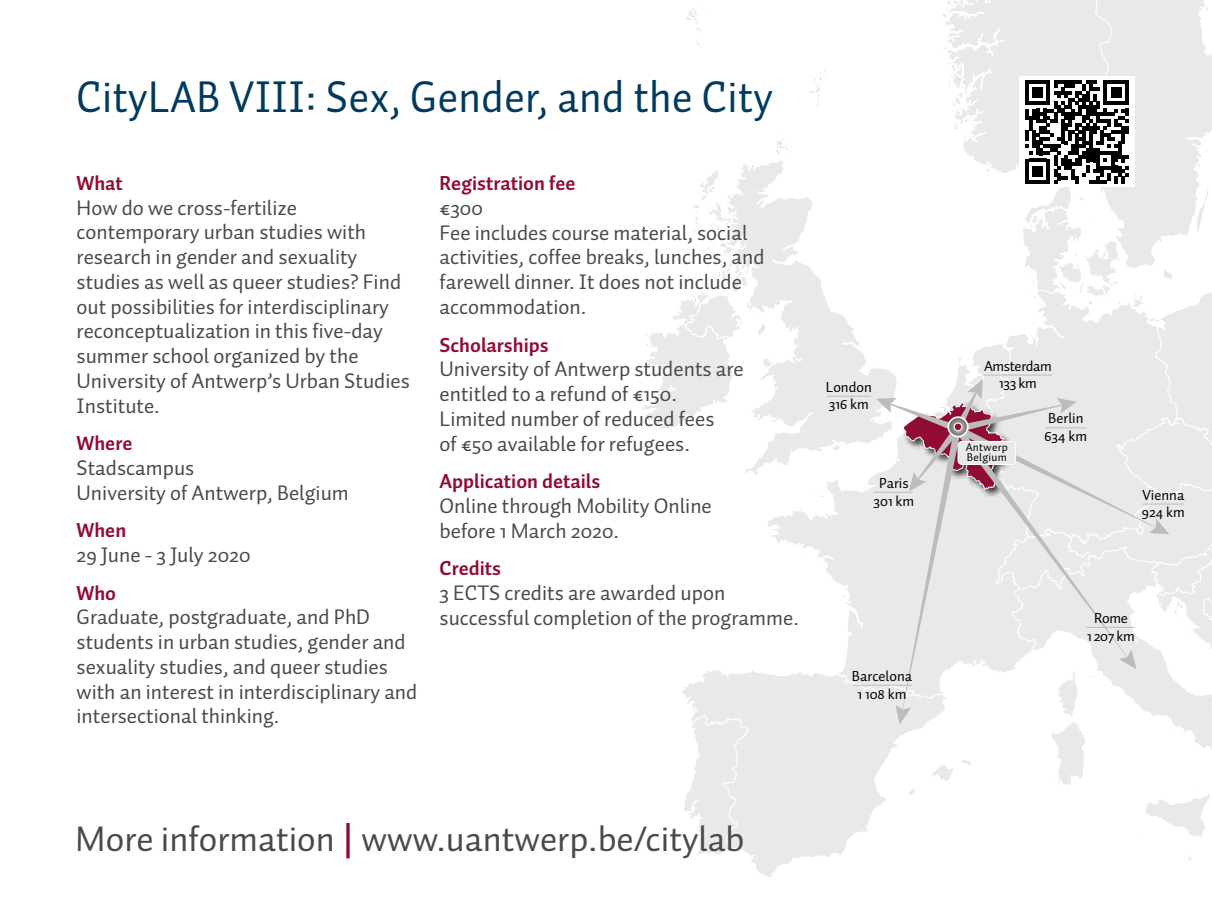
<style>
.page{position:relative;width:1212px;height:919px;background:#fff}
.page>*{position:absolute;margin:0;border:0;box-sizing:border-box;transform-origin:0 0}
.t1{font:45px "Auto 1";letter-spacing:.01em;color:#003a5e;scale:.95 1}
.t2{font:36px "Auto 1";color:#4a4a49}
.t3{font:21.38px/24.8px "Auto 1";color:#4a4a49}
.t4{font:700 20.25px "Auto 1";color:#910c32}
.t5{font:14.85px/17.8px "Auto 1";color:#000;text-align:center}
.t6{font:14.85px/17.8px "Auto 1";letter-spacing:-.025em;color:#000;text-align:center}
.t7{font:11.47px/10.3px "Auto 1";letter-spacing:.025em;color:#000}
.s1{font-weight:700;color:#910c32}
</style>
<div class="page">
<svg style="left:682px;top:670px;width:289px;height:207px"></svg>
<svg style="left:682px;top:714px;width:67px;height:163px"></svg>
<svg style="left:1051px;top:724px;width:161px;height:136px"></svg>
<svg style="left:642px;top:68px;width:234px;height:407px"></svg>
<svg style="left:759px;top:427px;width:117px;height:291px"></svg>
<svg style="left:685px;top:8px;width:22px;height:37px"></svg>
<hr style="left:827px;top:396px;width:44px;height:1px;background:#bcbcbc">
<hr style="left:874px;top:492px;width:38px;height:1px;background:#bcbcbc">
<hr style="left:853px;top:684px;width:59px;height:1px;background:#bcbcbc">
<svg style="left:876px;top:0;width:336px;height:724px"></svg>
<h1 class="t1" style="left:77px;top:69px;width:735px">CityLAB VIII: Sex, Gender, and the City</h1>
<p class="t4" style="left:77px;top:170px;width:48px">What</p>
<p class="t3" style="left:77px;top:194px;width:335px">How do we cross-fertilize contemporary urban studies with research in gender and sexuality studies as well as queer studies? Find out possibilities for interdisciplinary reconceptualization in this five-day summer school organized by the<br>University of Antwerp’s Urban Studies<br>Institute.</p>
<p class="t4" style="left:77px;top:430px;width:57px">Where</p>
<p class="t3" style="left:77px;top:455px;width:274px">Stadscampus<br>University of Antwerp, Belgium</p>
<p class="t4" style="left:77px;top:517px;width:51px">When</p>
<p class="t3" style="left:77px;top:542px;width:175px">29 June - 3 July 2020</p>
<p class="t4" style="left:77px;top:580px;width:41px">Who</p>
<p class="t3" style="left:77px;top:604px;width:342px">Graduate, postgraduate, and PhD students in urban studies, gender and sexuality studies, and queer studies with an interest in interdisciplinary and intersectional thinking.</p>
<p class="t4" style="left:440px;top:170px;width:137px">Registration fee</p>
<p class="t3" style="left:440px;top:195px;width:327px">€300<br>Fee includes course material, social activities, coffee breaks, lunches, and farewell dinner. It does not include accommodation.</p>
<p class="t4" style="left:440px;top:332px;width:111px">Scholarships</p>
<p class="t3" style="left:440px;top:356px;width:306px">University of Antwerp students are entitled to a refund of €150.<br>Limited number of reduced fees<br>of €50 available for refugees.</p>
<p class="t4" style="left:440px;top:468px;width:162px">Application details</p>
<p class="t3" style="left:440px;top:493px;width:274px">Online through Mobility Online before 1 March 2020.</p>
<p class="t4" style="left:440px;top:555px;width:63px">Credits</p>
<p class="t3" style="left:440px;top:580px;width:361px">3 ECTS credits are awarded upon successful completion of the programme.</p>
<p class="t6" style="left:984px;top:356px;width:69px">Amsterdam</p>
<p class="t5" style="left:826px;top:377px;width:47px">London</p>
<p class="t5" style="left:999px;top:374px;width:39px">133 km</p>
<p class="t5" style="left:829px;top:395px;width:41px">316 km</p>
<p class="t7" style="left:966px;top:442px;width:44px">Antwerp<br>Belgium</p>
<p class="t5" style="left:1044px;top:409px;width:44px;text-align:left">Berlin<br>634 km</p>
<p class="t5" style="left:873px;top:473px;width:42px">Paris<br>301 km</p>
<p class="t5" style="left:1142px;top:485px;width:44px;text-align:left">Vienna<br>924 km</p>
<p class="t5" style="left:852px;top:666px;width:62px">Barcelona<br>1 108 km</p>
<p class="t6" style="left:1087px;top:608px;width:49px">Rome<br>1 207 km</p>
<h2 class="t2" style="left:76px;top:816px;width:670px">More information <span class="s1">|</span> www.uantwerp.be/citylab</h2>
</div>
